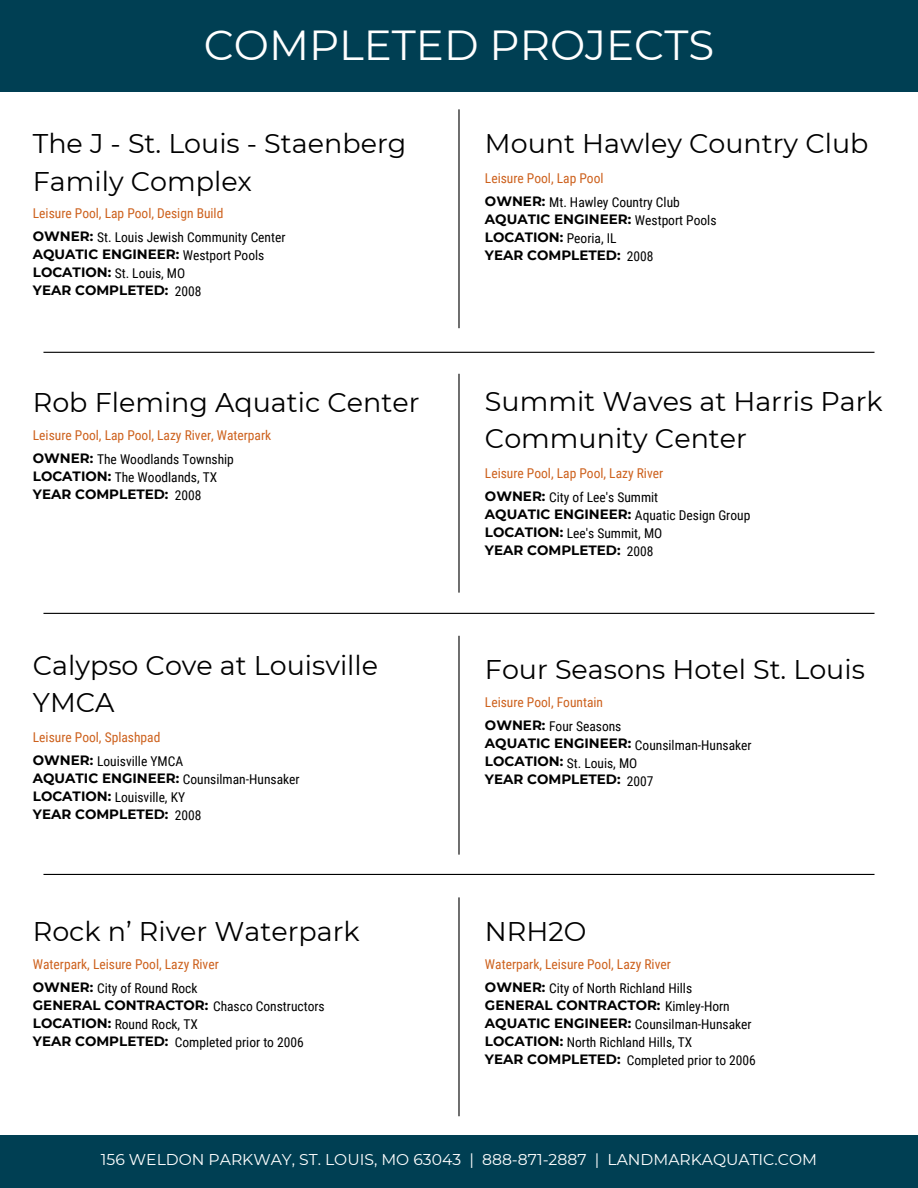
<style>
.page{position:relative;width:918px;height:1188px;background:#fff}
.page>*{position:absolute;margin:0;border:0;box-sizing:border-box;transform-origin:0 0}
.t1{font:42px "Montserrat";color:#fff}
.t2{font:27px/37.2px "Montserrat";color:#000}
.t3{font:15.6px "Montserrat";color:#fff}
.t4{font:13.5px/17.7px "Roboto Condensed";color:#000}
.t5{font:13.5px "Roboto Condensed";color:#cd611d}
.t6{font:700 13.5px/17.7px "Montserrat";color:#000}
.s1{font-family:"Montserrat";font-weight:700}
.s2{font-family:"Roboto Condensed";font-weight:400}
</style>
<div class="page">
<hr style="left:43px;top:352px;width:832px;height:1px;background:#000">
<hr style="left:43px;top:613px;width:832px;height:1px;background:#000">
<hr style="left:43px;top:874px;width:832px;height:1px;background:#000">
<hr style="left:458px;top:109px;width:2px;height:219px;background:#000">
<hr style="left:458px;top:374px;width:2px;height:219px;background:#000">
<hr style="left:458px;top:636px;width:2px;height:219px;background:#000">
<hr style="left:458px;top:897px;width:2px;height:219px;background:#000">
<div style="left:0;top:0;width:918px;height:92px;background:#003f53"></div>
<div style="left:0;top:1135px;width:918px;height:53px;background:#003f53"></div>
<h1 class="t1" style="left:204px;top:20px;width:512px">COMPLETED PROJECTS</h1>
<h3 class="t2" style="left:33px;top:125px;width:375px">The J - St. Louis - Staenberg<br>Family Complex</h3>
<p class="t5" style="left:33px;top:206px;width:192px">Leisure Pool, Lap Pool, Design Build</p>
<h5 class="t4" style="left:33px;top:229px;width:254px;line-height:16.8px"><span class="s1">OWNER:</span> St. Louis Jewish Community Center<br><span class="s1">AQUATIC ENGINEER:</span> Westport Pools</h5>
<h5 class="t6" style="left:33px;top:264px;width:154px;line-height:17.2px">LOCATION: <span class="s2">St. Louis, MO<br></span>YEAR COMPLETED:</h5>
<h3 class="t4" style="left:175px;top:283px;width:28px">2008</h3>
<p class="t2" style="left:33px;top:384px;width:388px">Rob Fleming Aquatic Center</p>
<h5 class="t5" style="left:33px;top:428px;width:240px">Leisure Pool, Lap Pool, Lazy River, Waterpark</h5>
<p class="t4" style="left:33px;top:451px;width:203px"><span class="s1">OWNER:</span> The Woodlands Township<br><span class="s1">LOCATION:</span> The Woodlands, TX<br><span class="s1">YEAR COMPLETED:</span></p>
<p class="t4" style="left:175px;top:487px;width:28px">2008</p>
<p class="t2" style="left:33px;top:647px;width:347px">Calypso Cove at Louisville<br>YMCA</p>
<h5 class="t5" style="left:33px;top:730px;width:129px">Leisure Pool, Splashpad</h5>
<p class="t4" style="left:33px;top:753px;width:268px"><span class="s1">OWNER:</span> Louisville YMCA<br><span class="s1">AQUATIC ENGINEER:</span> Counsilman-Hunsaker<br><span class="s1">LOCATION:</span> Louisville, KY<br><span class="s1">YEAR COMPLETED:</span></p>
<h3 class="t4" style="left:175px;top:807px;width:28px">2008</h3>
<p class="t2" style="left:33px;top:913px;width:328px">Rock n’ River Waterpark</p>
<p class="t5" style="left:33px;top:957px;width:187px">Waterpark, Leisure Pool, Lazy River</p>
<h5 class="t4" style="left:33px;top:980px;width:293px;line-height:17px"><span class="s1">OWNER:</span> City of Round Rock<br><span class="s1">GENERAL CONTRACTOR:</span> Chasco Constructors</h5>
<h5 class="t6" style="left:33px;top:1015px;width:166px">LOCATION: <span class="s2">Round Rock, TX<br></span>YEAR COMPLETED:</h5>
<h2 class="t4" style="left:175px;top:1033px;width:130px">Completed prior to 2006</h2>
<p class="t2" style="left:485px;top:125px;width:385px">Mount Hawley Country Club</p>
<h5 class="t5" style="left:485px;top:171px;width:120px">Leisure Pool, Lap Pool</h5>
<p class="t6" style="left:485px;top:194px;width:233px">OWNER: <span class="s2">Mt. Hawley Country Club<br></span>AQUATIC ENGINEER: <span class="s2">Westport Pools<br></span>LOCATION: <span class="s2">Peoria, IL<br></span>YEAR COMPLETED:</p>
<h3 class="t4" style="left:627px;top:248px;width:28px">2008</h3>
<h3 class="t2" style="left:485px;top:383px;width:399px">Summit Waves at Harris Park<br>Community Center</h3>
<p class="t5" style="left:485px;top:465px;width:180px">Leisure Pool, Lap Pool, Lazy River</p>
<h5 class="t4" style="left:485px;top:489px;width:267px"><span class="s1">OWNER:</span> City of Lee's Summit<br><span class="s1">AQUATIC ENGINEER:</span> Aquatic Design Group<br><span class="s1">LOCATION:</span> Lee's Summit, MO<br><span class="s1">YEAR COMPLETED:</span></h5>
<p class="t4" style="left:627px;top:543px;width:28px">2008</p>
<p class="t2" style="left:485px;top:650px;width:381px">Four Seasons Hotel St. Louis</p>
<h5 class="t5" style="left:485px;top:694px;width:120px">Leisure Pool, Fountain</h5>
<p class="t6" style="left:485px;top:717px;width:148px">OWNER: <span class="s2">Four Seasons<br></span>AQUATIC ENGINEER:<br>LOCATION:<br>YEAR COMPLETED:</p>
<p class="t4" style="left:635px;top:736px;width:118px">Counsilman-Hunsaker</p>
<p class="t4" style="left:567px;top:754px;width:72px">St. Louis, MO</p>
<h3 class="t4" style="left:627px;top:772px;width:28px">2007</h3>
<p class="t2" style="left:485px;top:913px;width:103px">NRH2O</p>
<h5 class="t5" style="left:485px;top:957px;width:187px">Waterpark, Leisure Pool, Lazy River</h5>
<p class="t4" style="left:485px;top:980px;width:246px;line-height:16.8px"><span class="s1">OWNER:</span> City of North Richland Hills<br><span class="s1">GENERAL CONTRACTOR:</span> Kimley-Horn</p>
<p class="t4" style="left:485px;top:1015px;width:268px"><span class="s1">AQUATIC ENGINEER:</span> Counsilman-Hunsaker<br><span class="s1">LOCATION:</span> North Richland Hills, TX<br><span class="s1">YEAR COMPLETED:</span></p>
<p class="t4" style="left:627px;top:1051px;width:130px">Completed prior to 2006</p>
<h3 class="t3" style="left:101px;top:1150px;width:718px">156 WELDON PARKWAY, ST. LOUIS, MO 63043 | 888-871-2887 | LANDMARKAQUATIC.COM</h3>
</div>
